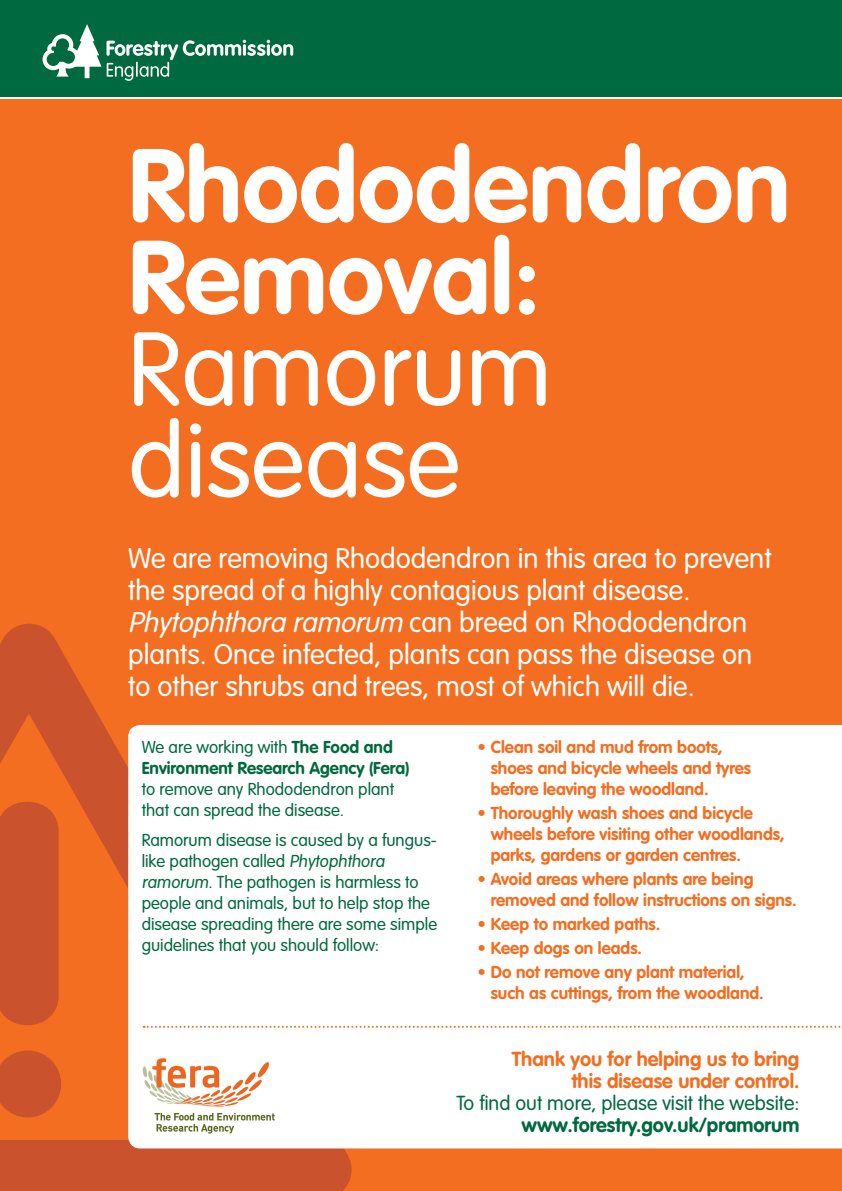
<style>
.page{position:relative;width:842px;height:1191px;background:#fff}
.page>*{position:absolute;margin:0;border:0;box-sizing:border-box;transform-origin:0 0}
.t1{font:700 102.4px/91.6px "VAG Rounded";color:#fff}
.t2{font:300 102.4px/91.6px "VAG Rounded";color:#fff}
.t3{font:300 28px/32px "VAG Rounded";color:#fff}
.t4{font:700 20px/22px "VAG Rounded";color:#f36e21;text-align:right}
.t5{font:300 20px "VAG Rounded";color:#00693f}
.t6{font:700 20px "VAG Rounded";color:#00693f}
.t7{font:700 17px/21px "VAG Rounded";color:#f36e21}
.t8{font:300 17px/21px "VAG Rounded";color:#00693f}
.t9{font:700 17px/21px "VAG Rounded";color:#00693f}
.s1{font-style:italic}
.s2{font-weight:300}
</style>
<div class="page">
<div style="left:0;top:99px;width:842px;height:1092px;background:#f36e21"></div>
<svg style="left:0;top:623px;width:353px;height:568px"></svg>
<div style="left:128px;top:725px;width:714px;height:423px;background:#fff"></div>
<svg style="left:144px;top:1025px;width:698px;height:2px"></svg>
<div style="left:136px;top:1051px;width:151px;height:89px;background:#fff"></div>
<img style="left:142px;top:1058px;width:133px;height:76px">
<div style="left:0;top:0;width:842px;height:96px;background:#00693f"></div>
<svg style="left:43px;top:24px;width:58px;height:54px"></svg>
<svg style="left:107px;top:40px;width:186px;height:41px"></svg>
<h1 class="t1" style="left:128px;top:139px;width:664px">Rhododendron<br>Removal:</h1>
<h1 class="t2" style="left:128px;top:323px;width:425px">Ramorum disease</h1>
<p class="t3" style="left:128px;top:542px;width:645px">We are removing Rhododendron in this area to prevent the spread of a highly contagious plant disease.<br><span class="s1">Phytophthora ramorum</span> can breed on Rhododendron plants. Once infected, plants can pass the disease on to other shrubs and trees, most of which will die.</p>
<p class="t9" style="left:142px;top:737px;width:269px"><span class="s2">We are working with</span> The Food and<br>Environment Research Agency (Fera)</p>
<p class="t8" style="left:142px;top:779px;width:254px">to remove any Rhododendron plant that can spread the disease.</p>
<p class="t8" style="left:142px;top:829px;width:297px">Ramorum disease is caused by a fungus&shy;like pathogen called Phytophthora ramorum. The pathogen is harmless to people and animals, but to help stop the disease spreading there are some simple guidelines that you should follow:</p>
<p class="t7" style="left:491px;top:736px;width:262px;text-indent:-13px">• Clean soil and mud from boots, shoes and bicycle wheels and tyres before leaving the woodland.</p>
<p class="t7" style="left:491px;top:802px;width:295px;text-indent:-13px">• Thoroughly wash shoes and bicycle wheels before visiting other woodlands, parks, gardens or garden centres.</p>
<p class="t7" style="left:491px;top:868px;width:307px;text-indent:-13px">• Avoid areas where plants are being removed and follow instructions on signs.</p>
<p class="t7" style="left:478px;top:913px;width:184px">• Keep to marked paths.</p>
<p class="t7" style="left:478px;top:937px;width:166px">• Keep dogs on leads.</p>
<p class="t7" style="left:491px;top:961px;width:275px;text-indent:-13px">• Do not remove any plant material, such as cuttings, from the woodland.</p>
<p class="t4" style="left:512px;top:1048px;width:289px">Thank you for helping us to bring this disease under control.</p>
<p class="t5" style="left:457px;top:1092px;width:344px">To find out more, please visit the website:</p>
<p class="t6" style="left:521px;top:1113px;width:279px">www.forestry.gov.uk/pramorum</p>
</div>
